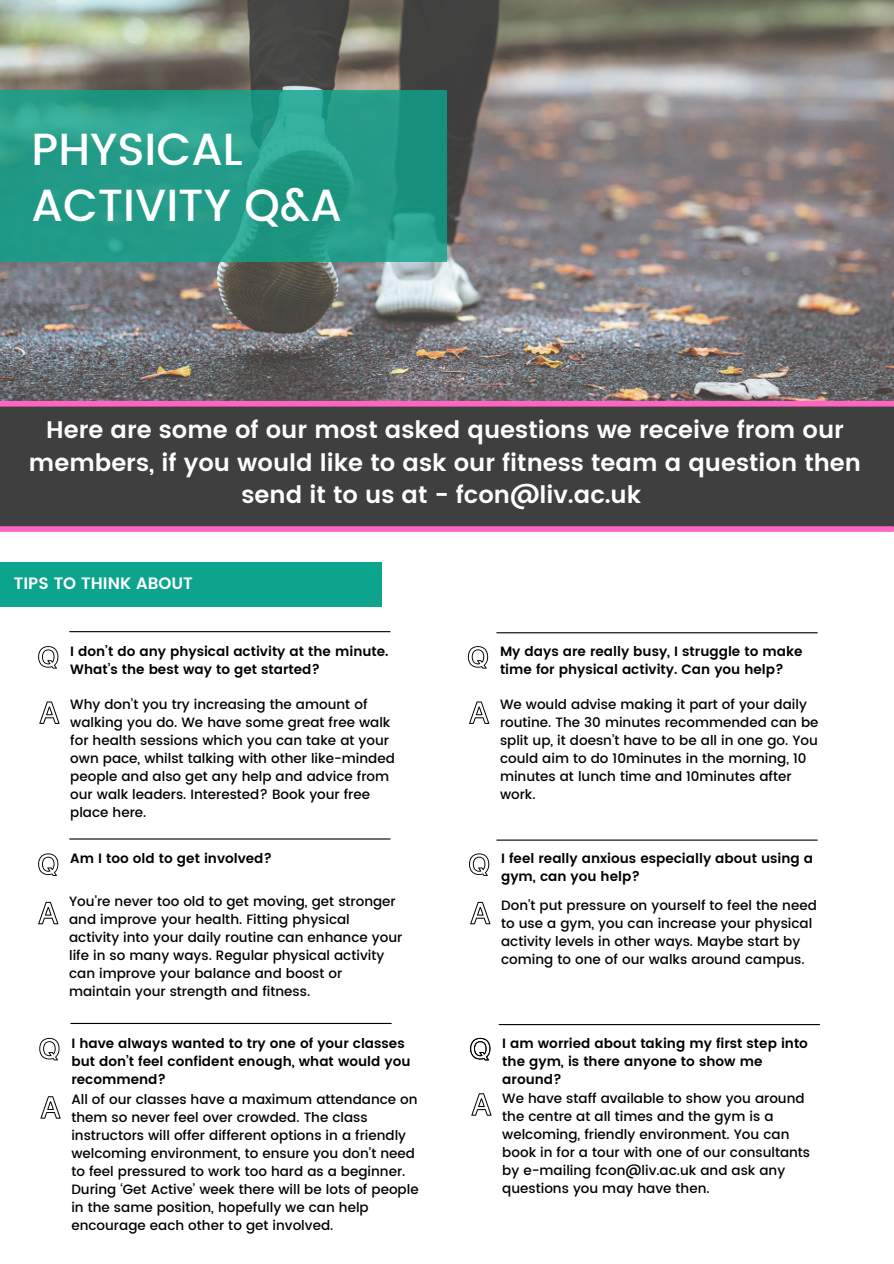
<style>
.page{position:relative;width:894px;height:1264px;background:#fff}
.page>*{position:absolute;margin:0;border:0;box-sizing:border-box;transform-origin:0 0}
.t1{font:500 45px/56.2px "Poppins";color:#fff}
.t2{font:600 24px/32.7px "Poppins";color:#fff;text-align:center}
.t3{font:600 16.5px "Poppins";color:#fff}
.t4{font:500 13.5px/18px "Poppins";color:#000}
.t5{font:600 13.5px/18px "Poppins";color:#000}
</style>
<div class="page">
<img style="left:0;top:0;width:893px;height:401px">
<div style="left:0;top:401px;width:892px;height:125px;background:#403f3f"></div>
<div style="left:0;top:562px;width:381px;height:44px;background:#0ca48c"></div>
<hr style="left:70px;top:631px;width:320px;height:1px;background:#000">
<hr style="left:496px;top:632px;width:321px;height:1px;background:#000">
<svg style="left:0;top:91px;width:446px;height:171px;background:#249c89"></svg>
<div style="left:0;top:401px;width:893px;height:5px;background:#ff66c4"></div>
<div style="left:0;top:526px;width:892px;height:6px;background:#ff66c4"></div>
<svg style="left:38px;top:646px;width:20px;height:22px"></svg>
<svg style="left:39px;top:701px;width:20px;height:23px"></svg>
<svg style="left:467px;top:646px;width:21px;height:22px"></svg>
<svg style="left:469px;top:701px;width:20px;height:23px"></svg>
<hr style="left:70px;top:838px;width:320px;height:1px;background:#000">
<hr style="left:496px;top:839px;width:321px;height:1px;background:#000">
<svg style="left:38px;top:853px;width:20px;height:23px"></svg>
<svg style="left:38px;top:901px;width:20px;height:23px"></svg>
<svg style="left:469px;top:853px;width:20px;height:23px"></svg>
<svg style="left:470px;top:901px;width:20px;height:23px"></svg>
<hr style="left:71px;top:1022px;width:320px;height:2px;background:#000">
<hr style="left:499px;top:1024px;width:320px;height:1px;background:#000">
<svg style="left:39px;top:1037px;width:20px;height:23px"></svg>
<svg style="left:40px;top:1096px;width:21px;height:22px"></svg>
<svg style="left:470px;top:1037px;width:20px;height:23px"></svg>
<svg style="left:471px;top:1093px;width:20px;height:22px"></svg>
<p class="t1" style="left:32px;top:121px;width:311px">PHYSICAL<br>ACTIVITY Q&amp;A</p>
<h1 class="t2" style="left:29px;top:413px;width:833px">Here are some of our most asked questions we receive from our members, if you would like to ask our fitness team a question then send it to us at - fcon@liv.ac.uk</h1>
<h3 class="t3" style="left:14px;top:573px;width:180px">TIPS TO THINK ABOUT</h3>
<h2 class="t5" style="left:70px;top:642px;width:320px">I don’t do any physical activity at the minute.<br>What’s the best way to get started?</h2>
<p class="t4" style="left:70px;top:695px;width:326px">Why don’t you try increasing the amount of walking you do. We have some great free walk for health sessions which you can take at your own pace, whilst talking with other like-minded people and also get any help and advice from our walk leaders. Interested? Book your free place here.</p>
<p class="t5" style="left:70px;top:849px;width:203px">Am I too old to get involved?</p>
<p class="t4" style="left:69px;top:892px;width:334px">You're never too old to get moving, get stronger and improve your health. Fitting physical activity into your daily routine can enhance your life in so many ways. Regular physical activity can improve your balance and boost or maintain your strength and fitness.</p>
<p class="t5" style="left:71px;top:1034px;width:340px">I have always wanted to try one of your classes but don’t feel confident enough, what would you recommend?</p>
<p class="t4" style="left:71px;top:1089px;width:349px">All of our classes have a maximum attendance on them so never feel over crowded. The class instructors will offer different options in a friendly welcoming environment, to ensure you don’t need to feel pressured to work too hard as a beginner.<br>During ‘Get Active’ week there will be lots of people in the same position, hopefully we can help encourage each other to get involved.</p>
<p class="t5" style="left:500px;top:642px;width:304px">My days are really busy, I struggle to make time for physical activity. Can you help?</p>
<p class="t4" style="left:500px;top:695px;width:320px">We would advise making it part of your daily routine. The 30 minutes recommended can be split up, it doesn’t have to be all in one go. You could aim to do 10minutes in the morning, 10 minutes at lunch time and 10minutes after work.</p>
<p class="t5" style="left:501px;top:849px;width:313px">I feel really anxious especially about using a gym, can you help?</p>
<p class="t4" style="left:501px;top:896px;width:317px">Don’t put pressure on yourself to feel the need to use a gym, you can increase your physical activity levels in other ways. Maybe start by coming to one of our walks around campus.</p>
<p class="t5" style="left:502px;top:1034px;width:307px">I am worried about taking my first step into the gym, is there anyone to show me around?</p>
<p class="t4" style="left:502px;top:1089px;width:309px">We have staff available to show you around the centre at all times and the gym is a welcoming, friendly environment. You can book in for a tour with one of our consultants by e-mailing fcon@liv.ac.uk and ask any questions you may have then.</p>
</div>
